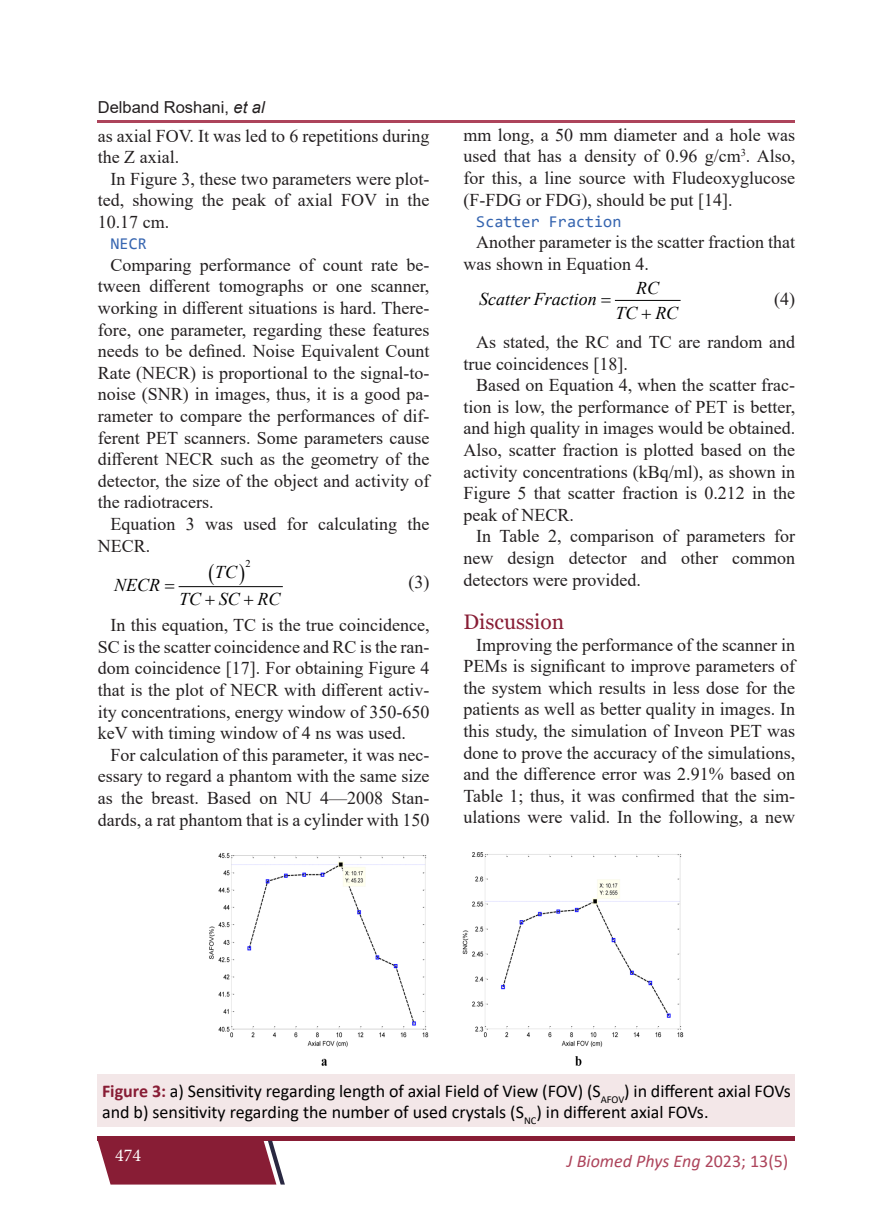
<style>
.page{position:relative;width:893px;height:1212px;background:#fff}
.page>*{position:absolute;margin:0;border:0;box-sizing:border-box;transform-origin:0 0}
.Heading{font:21px "Georgia";color:#881d35}
.Body{font:18px/21.6px "Times New Roman";color:#231f20;text-align:justify}
.Figure{font:18px/21.6px "Calibri";color:#000}
.t1{font:italic 18px "Times New Roman";color:#000}
.t2{font:italic 18px "Calibri";color:#ad445b}
.t3{font:18px "Minion Pro";color:#fff}
.Running_Author{font:16.5px "Arial";color:#231f20}
.Subsub{font:16.5px "Consolas";color:#3665b0}
.t4{font:10.35px "Times New Roman";color:#000}
.s1{font-style:italic}
.s2{font-weight:700;color:#881d35}
.s3{font-style:normal}
</style>
<div class="page">
<div style="left:98px;top:1136px;width:697px;height:5px;background:#881d35"></div>
<svg style="left:98px;top:1141px;width:187px;height:43px;background:#903147"></svg>
<hr style="left:98px;top:120px;width:697px;height:2px;background:#ad445b">
<hr style="left:179px;top:586px;width:103px;height:1px;background:#000">
<hr style="left:615px;top:300px;width:65px;height:1px;background:#000">
<div style="left:98px;top:1075px;width:697px;height:52px;background:#f3e7e8"></div>
<img style="left:209px;top:853px;width:475px;height:212px">
<p class="Running_Author" style="left:98px;top:96px;width:168px">Delband Roshani, <span class="s1">et al</span></p>
<p class="Body" style="left:98px;top:124px;width:333px">as axial FOV. It was led to 6 repetitions during the Z axial.</p>
<p class="Body" style="left:98px;top:167px;width:333px;text-indent:13px">In Figure 3, these two parameters were plot&shy;ted, showing the peak of axial FOV in the 10.17 cm.</p>
<p class="Subsub" style="left:111px;top:232px;width:38px">NECR</p>
<p class="Body" style="left:98px;top:253px;width:333px;text-indent:13px">Comparing performance of count rate be&shy;tween different tomographs or one scanner, working in different situations is hard. There&shy;fore, one parameter, regarding these features needs to be defined. Noise Equivalent Count Rate (NECR) is proportional to the signal-to&shy;noise (SNR) in images, thus, it is a good pa&shy;rameter to compare the performances of dif&shy;ferent PET scanners. Some parameters cause different NECR such as the geometry of the detector, the size of the object and activity of the radiotracers.</p>
<p class="Body" style="left:98px;top:512px;width:333px;text-indent:13px">Equation 3 was used for calculating the<br>NECR.</p>
<p class="t4" style="left:246px;top:557px;width:7px">2</p>
<p class="t1" style="left:215px;top:560px;width:24px">TC</p>
<p class="t1" style="left:114px;top:573px;width:48px">NECR</p>
<p class="t1" style="left:179px;top:587px;width:103px">TC SC RC</p>
<p class="Body" style="left:409px;top:570px;width:22px">(3)</p>
<p class="Body" style="left:98px;top:614px;width:333px;text-indent:13px">In this equation, TC is the true coincidence, SC is the scatter coincidence and RC is the ran&shy;dom coincidence [17]. For obtaining Figure 4 that is the plot of NECR with different activ&shy;ity concentrations, energy window of 350-650 keV with timing window of 4 ns was used.</p>
<p class="Body" style="left:98px;top:743px;width:333px;text-indent:13px">For calculation of this parameter, it was nec&shy;essary to regard a phantom with the same size as the breast. Based on NU 4—2008 Stan&shy;dards, a rat phantom that is a cylinder with 150</p>
<p class="Body" style="left:463px;top:123px;width:333px">mm long, a 50 mm diameter and a hole was used that has a density of 0.96 g/cm<sup>3</sup>. Also, for this, a line source with Fludeoxyglucose (F-FDG or FDG), should be put [14].</p>
<p class="Subsub" style="left:476px;top:210px;width:147px">Scatter Fraction</p>
<p class="Body" style="left:463px;top:231px;width:333px;text-indent:13px">Another parameter is the scatter fraction that was shown in Equation 4.</p>
<p class="t1" style="left:636px;top:275px;width:24px">RC</p>
<p class="t1" style="left:479px;top:286px;width:119px">Scatter Fraction</p>
<p class="t1" style="left:615px;top:301px;width:64px">TC RC</p>
<p class="Body" style="left:774px;top:287px;width:22px">(4)</p>
<p class="Body" style="left:463px;top:331px;width:333px;text-indent:13px">As stated, the RC and TC are random and true coincidences [18].</p>
<p class="Body" style="left:463px;top:374px;width:333px;text-indent:13px">Based on Equation 4, when the scatter frac&shy;tion is low, the performance of PET is better, and high quality in images would be obtained.<br>Also, scatter fraction is plotted based on the activity concentrations (kBq/ml), as shown in Figure 5 that scatter fraction is 0.212 in the peak of NECR.</p>
<p class="Body" style="left:463px;top:525px;width:333px;text-indent:13px">In Table 2, comparison of parameters for new design detector and other common detectors were provided.</p>
<p class="Heading" style="left:463px;top:609px;width:102px">Discussion</p>
<p class="Body" style="left:463px;top:633px;width:333px;text-indent:13px">Improving the performance of the scanner in PEMs is significant to improve parameters of the system which results in less dose for the patients as well as better quality in images. In this study, the simulation of Inveon PET was done to prove the accuracy of the simulations, and the difference error was 2.91% based on Table 1; thus, it was confirmed that the sim&shy;ulations were valid. In the following, a new</p>
<p class="Figure" style="left:102px;top:1079px;width:690px"><span class="s2">Figure 3:</span> a) Sensitivity regarding length of axial Field of View (FOV) (S<sub>AFOV</sub>) in different axial FOVs and b) sensitivity regarding the number of used crystals (S<sub>NC</sub>) in different axial FOVs.</p>
<p class="t3" style="left:115px;top:1143px;width:27px">474</p>
<p class="t2" style="left:567px;top:1148px;width:223px">J Biomed Phys Eng <span class="s3">2023; 13(5)</span></p>
</div>
